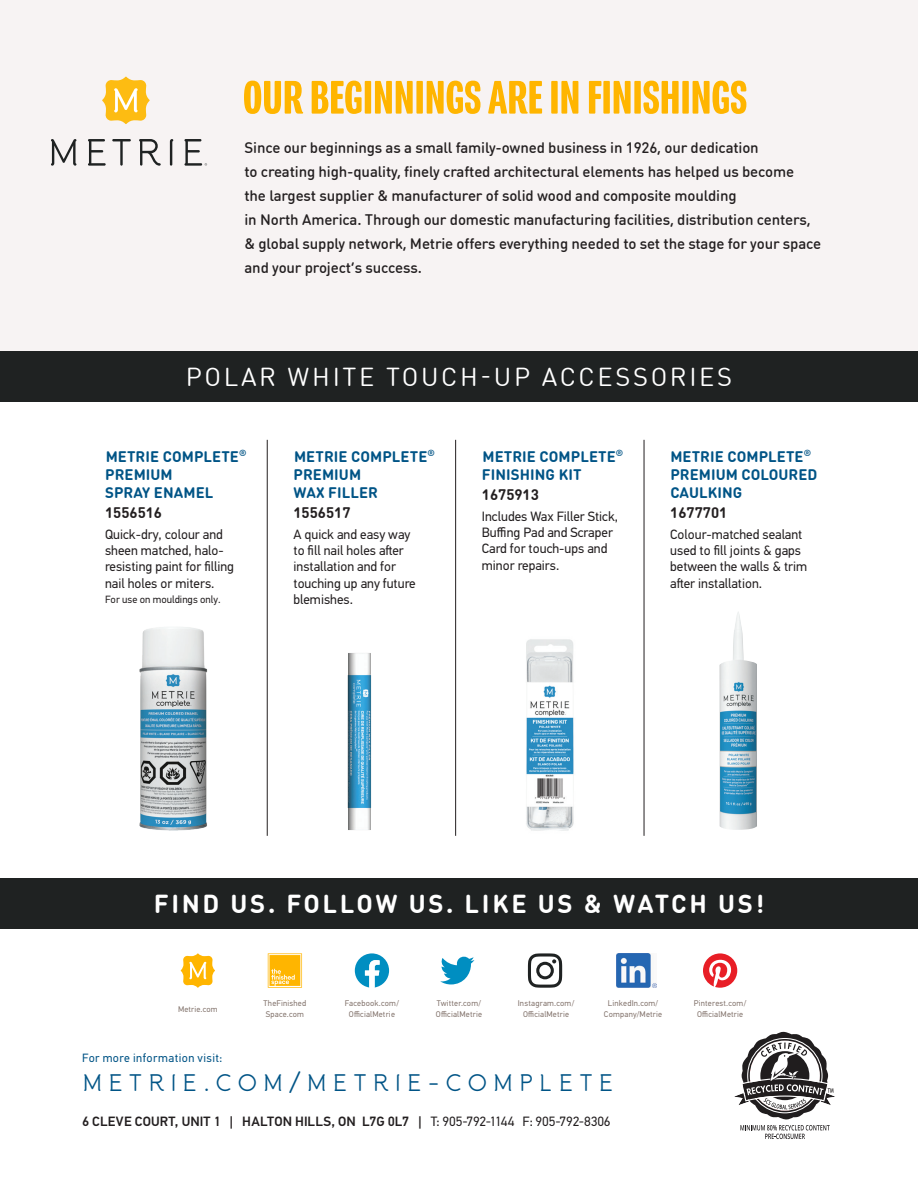
<style>
.page{position:relative;width:918px;height:1188px;background:#fff}
.page>*{position:absolute;margin:0;border:0;box-sizing:border-box;transform-origin:0 0}
.t1{font:500 51px "Program Nar OT";color:#ffb500}
.t2{font:700 25.5px "DIN Round OT";letter-spacing:.105em;color:#fff}
.t3{font:25.5px "DIN Round OT";letter-spacing:.105em;color:#fff}
.t4{font:24px "Metrie";letter-spacing:.24em;color:#005486}
.t5{font:500 15px/24px "DIN Round OT";letter-spacing:-.01em;color:#231f20}
.t6{font:700 15px/18px "DIN Round OT";letter-spacing:.005em;color:#005486}
.t7{font:700 15px "DIN Round OT";color:#231f20}
.t8{font:13.5px/16.2px "PF Din Text Pro";color:#231f20}
.t9{font:500 13.5px "PF Din Text Pro";letter-spacing:.01em;color:#231f20}
.t10{font:12px "PF Din Text Pro";letter-spacing:.035em;color:#005486}
.t11{font:10.5px "PF Din Text Pro";color:#231f20}
.t12{font:8.25px/11.4px "PF Din Text Pro";letter-spacing:.025em;color:#85766f;text-align:center}
.s1{font-weight:400}
</style>
<div class="page">
<div style="left:0;top:878px;width:918px;height:51px;background:#1f2222"></div>
<svg style="left:734px;top:1031px;width:101px;height:108px"></svg>
<svg style="left:268px;top:953px;width:34px;height:35px"></svg>
<svg style="left:181px;top:953px;width:34px;height:35px"></svg>
<svg style="left:703px;top:953px;width:34px;height:35px"></svg>
<img style="left:617px;top:953px;width:40px;height:35px">
<svg style="left:528px;top:953px;width:34px;height:35px"></svg>
<svg style="left:440px;top:956px;width:34px;height:28px"></svg>
<svg style="left:355px;top:953px;width:34px;height:35px"></svg>
<div style="left:0;top:0;width:918px;height:358px;background:#f7f3f3"></div>
<hr style="left:644px;top:440px;width:1px;height:396px;background:#231f20">
<hr style="left:455px;top:440px;width:1px;height:396px;background:#231f20">
<hr style="left:267px;top:440px;width:1px;height:396px;background:#231f20">
<img style="left:139px;top:627px;width:69px;height:204px">
<img style="left:347px;top:653px;width:25px;height:177px">
<img style="left:526px;top:639px;width:48px;height:192px">
<img style="left:719px;top:612px;width:38px;height:218px">
<div style="left:0;top:351px;width:918px;height:51px;background:#1f2222"></div>
<svg style="left:102px;top:77px;width:48px;height:47px"></svg>
<svg style="left:88px;top:139px;width:18px;height:27px"></svg>
<svg style="left:112px;top:139px;width:19px;height:27px"></svg>
<svg style="left:139px;top:139px;width:22px;height:27px"></svg>
<svg style="left:170px;top:139px;width:3px;height:27px"></svg>
<svg style="left:184px;top:139px;width:23px;height:27px"></svg>
<svg style="left:51px;top:139px;width:25px;height:27px"></svg>
<h1 class="t1" style="left:243px;top:69px;width:506px">OUR BEGINNINGS ARE IN FINISHINGS</h1>
<p class="t5" style="left:244px;top:136px;width:578px">Since our beginnings as a small family-owned business in 1926, our dedication<br>to creating high-quality, finely crafted architectural elements has helped us become<br>the largest supplier &amp; manufacturer of solid wood and composite moulding<br>in North America. Through our domestic manufacturing facilities, distribution centers, &amp; global supply network, Metrie offers everything needed to set the stage for your space and your project’s success.</p>
<h2 class="t3" style="left:186px;top:361px;width:548px">POLAR WHITE TOUCH-UP ACCESSORIES</h2>
<p class="t6" style="left:105px;top:448px;width:143px">METRIE COMPLETE<sup>®<br></sup>PREMIUM<br>SPRAY ENAMEL</p>
<p class="t7" style="left:105px;top:503px;width:59px">1556516</p>
<p class="t8" style="left:105px;top:526px;width:131px">Quick-dry, colour and sheen matched, halo&shy;resisting paint for filling nail holes or miters.</p>
<p class="t11" style="left:105px;top:593px;width:117px">For use on mouldings only.</p>
<p class="t6" style="left:294px;top:448px;width:143px">METRIE COMPLETE<sup>®<br></sup>PREMIUM<br>WAX FILLER</p>
<p class="t7" style="left:294px;top:503px;width:59px">1556517</p>
<p class="t8" style="left:294px;top:526px;width:124px">A quick and easy way to fill nail holes after installation and for touching up any future blemishes.</p>
<p class="t6" style="left:482px;top:448px;width:143px">METRIE COMPLETE<sup>®<br></sup>FINISHING KIT</p>
<p class="t7" style="left:482px;top:485px;width:59px">1675913</p>
<p class="t8" style="left:482px;top:508px;width:138px">Includes Wax Filler Stick,<br>Buffing Pad and Scraper<br>Card for touch-ups and minor repairs.</p>
<p class="t6" style="left:670px;top:448px;width:149px">METRIE COMPLETE<sup>®<br></sup>PREMIUM COLOURED<br>CAULKING</p>
<p class="t7" style="left:670px;top:503px;width:59px">1677701</p>
<p class="t8" style="left:670px;top:526px;width:138px">Colour-matched sealant used to fill joints &amp; gaps between the walls &amp; trim after installation.</p>
<h2 class="t2" style="left:154px;top:887px;width:612px">FIND US. FOLLOW US. LIKE US &amp; WATCH US!</h2>
<p class="t12" style="left:178px;top:1003px;width:41px">Metrie.com</p>
<p class="t12" style="left:264px;top:997px;width:44px;text-align:left">TheFinished<br>Space.com</p>
<p class="t12" style="left:604px;top:997px;width:60px">LinkedIn.com/<br>Company/Metrie</p>
<p class="t12" style="left:345px;top:997px;width:56px">Facebook.com/<br>OfficialMetrie</p>
<p class="t12" style="left:436px;top:997px;width:48px;text-align:left">Twitter.com/<br>OfficialMetrie</p>
<p class="t12" style="left:518px;top:997px;width:58px">Instagram.com/<br>OfficialMetrie</p>
<p class="t10" style="left:82px;top:1051px;width:142px">For more information visit:</p>
<h3 class="t4" style="left:82px;top:1068px;width:533px">METRIE.COM/METRIE-COMPLETE</h3>
<p class="t9" style="left:82px;top:1113px;width:530px">6 CLEVE COURT, UNIT 1 | HALTON HILLS, ON L7G 0L7 | <span class="s1">T: 905-792-1144 F: 905-792-8306</span></p>
<p class="t12" style="left:694px;top:997px;width:54px">Pinterest.com/<br>OfficialMetrie</p>
</div>
